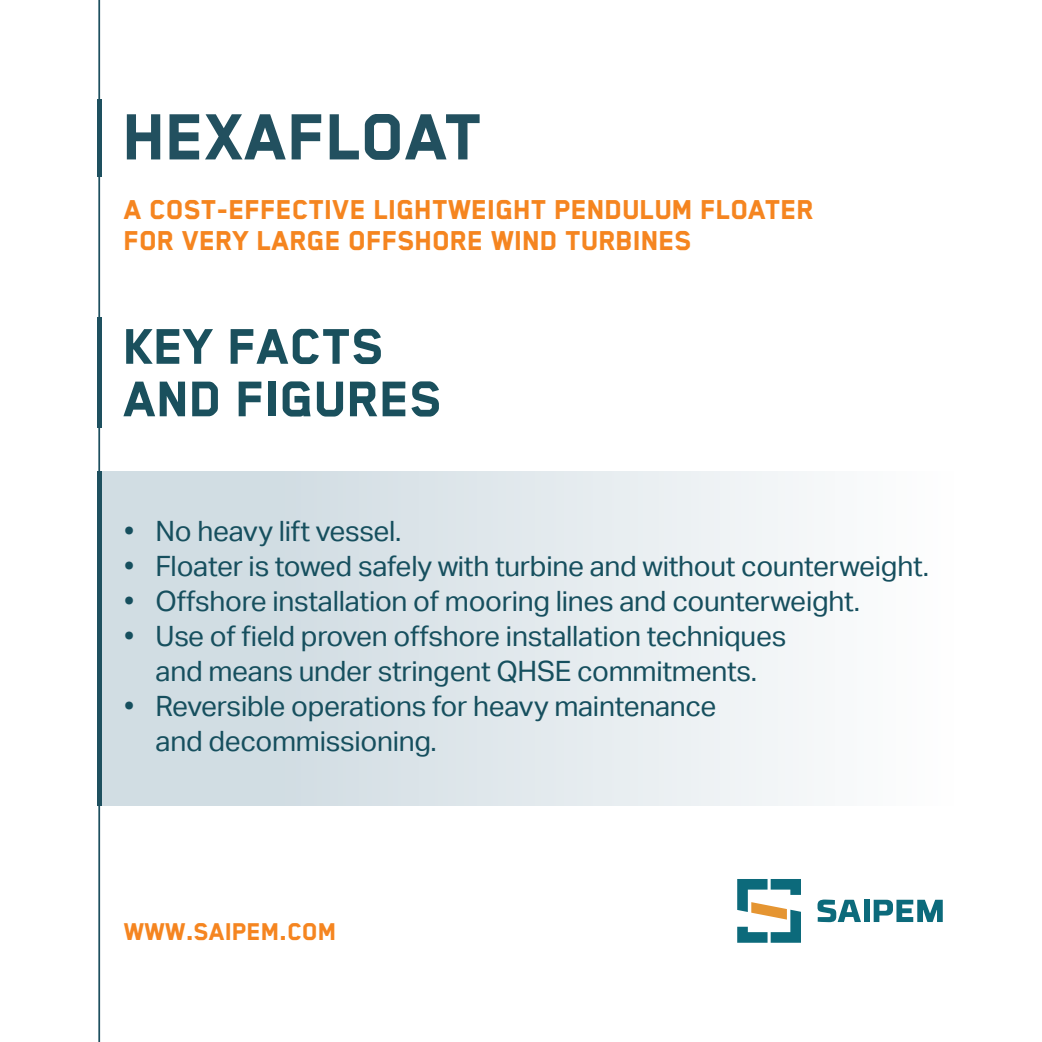
<style>
.page{position:relative;width:1042px;height:1042px;background:#fff}
.page>*{position:absolute;margin:0;border:0;box-sizing:border-box;transform-origin:0 0}
.t1{font:800 75.25px "Blender Pro";color:#22505f}
.t2{font:800 57.75px "Blender Pro";color:#1a505d}
.t3{font:800 31.5px/31.5px "Blender Pro";color:#f58520}
.t4{font:28px/35px "Aktiv Grotesk";letter-spacing:-.01em;color:#164f5e;text-align:center}
.t5{font:800 28px "Blender Pro";color:#f58520}
</style>
<div class="page">
<div style="left:102px;top:471px;width:888px;height:334px;background:linear-gradient(to right,#c9d7de,#fff)"></div>
<svg style="left:737px;top:879px;width:64px;height:64px"></svg>
<svg style="left:817px;top:899px;width:44px;height:23px"></svg>
<div style="left:863px;top:900px;width:6px;height:22px;background:#0c6a7b"></div>
<svg style="left:873px;top:900px;width:70px;height:22px"></svg>
<hr style="left:98px;top:0;width:2px;height:1042px;background:#1e505f">
<div style="left:97px;top:99px;width:5px;height:78px;background:#1e505f"></div>
<div style="left:97px;top:317px;width:5px;height:111px;background:#1e505f"></div>
<div style="left:97px;top:471px;width:5px;height:334px;background:#1e505f"></div>
<p class="t1" style="left:124px;top:97px;width:361px">HEXAFLOAT</p>
<p class="t3" style="left:124px;top:193px;width:692px">A COST-EFFECTIVE LIGHTWEIGHT PENDULUM FLOATER<br>FOR VERY LARGE OFFSHORE WIND TURBINES</p>
<p class="t2" style="left:124px;top:315px;width:262px">KEY FACTS</p>
<p class="t2" style="left:124px;top:368px;width:320px">AND FIGURES</p>
<p class="t4" style="left:124px;top:514px;width:279px">• No heavy lift vessel.</p>
<p class="t4" style="left:124px;top:549px;width:806px">• Floater is towed safely with turbine and without counterweight.</p>
<p class="t4" style="left:124px;top:584px;width:738px">• Offshore installation of mooring lines and counterweight.</p>
<p class="t4" style="left:124px;top:619px;width:664px">• Use of field proven offshore installation techniques and means under stringent QHSE commitments.</p>
<p class="t4" style="left:156px;top:689px;width:562px;text-align:left;text-indent:-32px">• Reversible operations for heavy maintenance and decommissioning.</p>
<p class="t5" style="left:124px;top:916px;width:214px">WWW.SAIPEM.COM</p>
</div>
